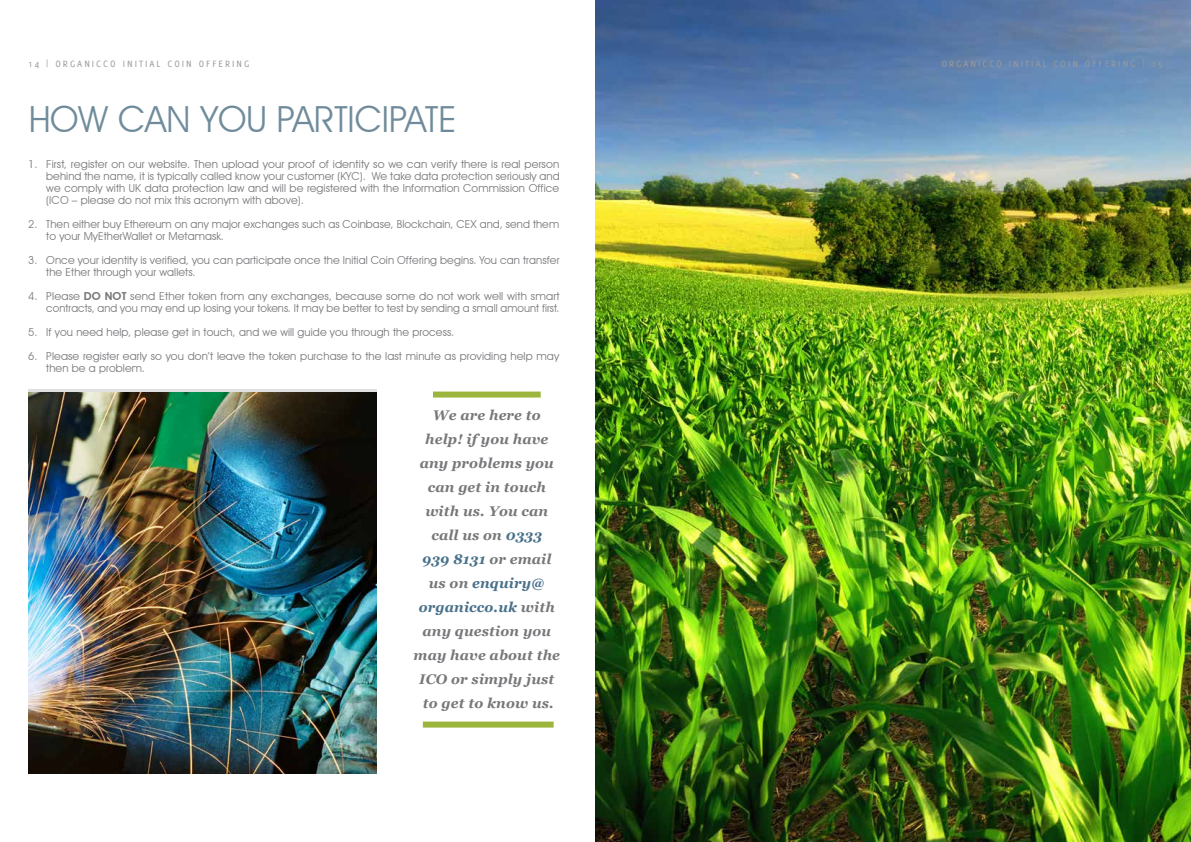
<style>
.page{position:relative;width:1191px;height:842px;background:#fff}
.page>*{position:absolute;margin:0;border:0;box-sizing:border-box;transform-origin:0 0}
.t1{font:36px "Avant Garde IT Cby BT";color:#4c6f82}
.t2{font:italic 700 14px/24px "Georgia";letter-spacing:.01em;color:#77787b;text-align:center}
.t3{font:11px/12px "Avant Garde IT Cby BT";letter-spacing:.01em;color:#77787b}
.t4{font:10px "Delicious";letter-spacing:.2em;color:#999b9c}
.s1{font-weight:600}
.s2{color:#4a718b}
</style>
<div class="page">
<img style="left:28px;top:392px;width:348px;height:381px">
<img style="left:595px;top:0;width:596px;height:842px">
<div style="left:433px;top:392px;width:108px;height:6px;background:#9cb53c"></div>
<div style="left:423px;top:722px;width:130px;height:6px;background:#9cb53c"></div>
<p class="t4" style="left:28px;top:58px;width:222px">14 | ORGANICCO INITIAL COIN OFFERING</p>
<p class="t4" style="left:941px;top:58px;width:222px">ORGANICCO INITIAL COIN OFFERING | 15</p>
<h1 class="t1" style="left:28px;top:97px;width:430px">HOW CAN YOU PARTICIPATE</h1>
<p class="t3" style="left:46px;top:158px;width:515px;text-align:justify;text-indent:-18px">1. First, register on our website. Then upload your proof of identity so we can verify there is real person behind the name, it is typically called know your customer (KYC). We take data protection seriously and we comply with UK data protection law and will be registered with the Information Commission Office (ICO – please do not mix this acronym with above).</p>
<p class="t3" style="left:46px;top:218px;width:514px;text-indent:-18px">2. Then either buy Ethereum on any major exchanges such as Coinbase, Blockchain, CEX and, send them to your MyEtherWallet or Metamask.</p>
<p class="t3" style="left:46px;top:254px;width:514px;text-indent:-18px">3. Once your identity is verified, you can participate once the Initial Coin Offering begins. You can transfer the Ether through your wallets.</p>
<p class="t3" style="left:28px;top:290px;width:533px;text-align:right">4. Please <span class="s1">DO NOT</span> send Ether token from any exchanges, because some do not work well with smart contracts, and you may end up losing your tokens. It may be better to test by sending a small amount first.</p>
<p class="t3" style="left:28px;top:326px;width:427px">5. If you need help, please get in touch, and we will guide you through the process.</p>
<p class="t3" style="left:46px;top:350px;width:514px;text-indent:-18px">6. Please register early so you don’t leave the token purchase to the last minute as providing help may then be a problem.</p>
<p class="t2" style="left:413px;top:403px;width:148px">We are here to help! if you have any problems you can get in touch with us. You can call us on <span class="s2">0333<br>939 8131</span> or email us on <span class="s2">enquiry@ organicco.uk</span> with any question you may have about the<br>ICO or simply just to get to know us.</p>
</div>
